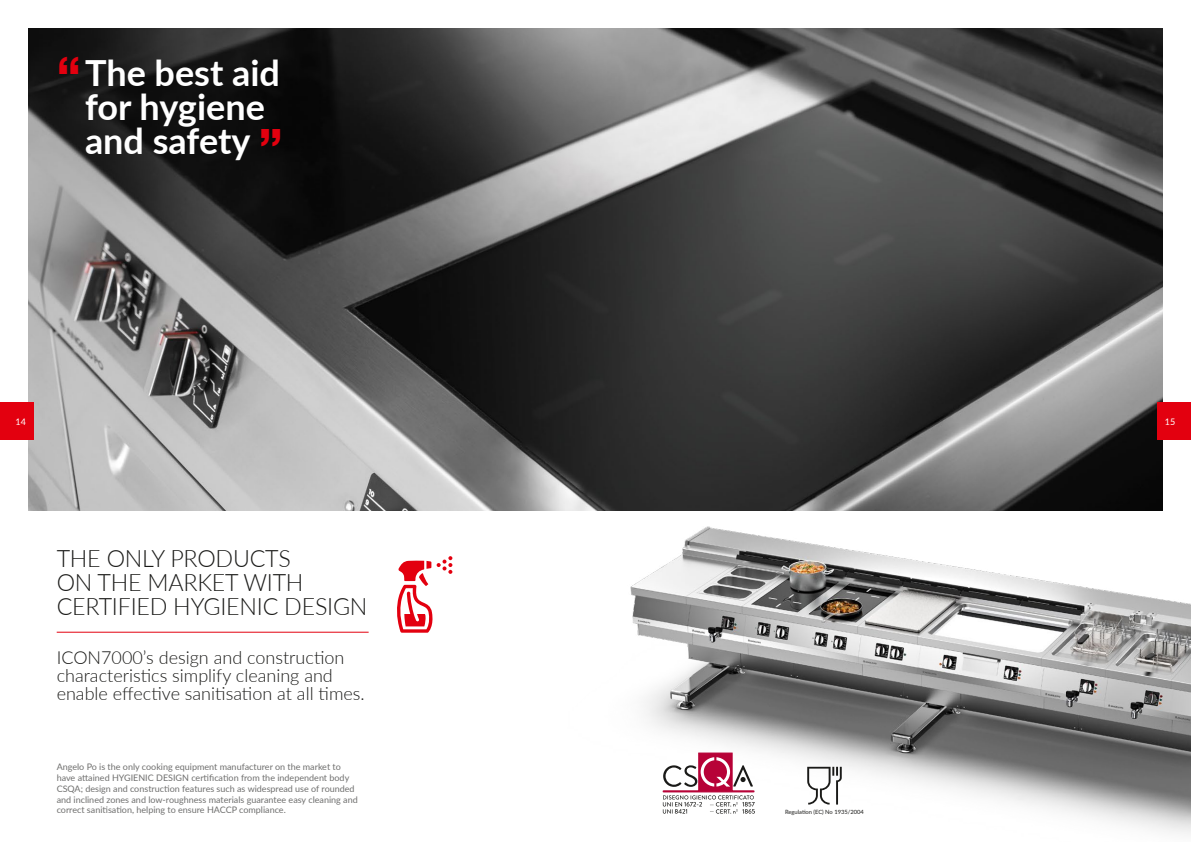
<style>
.page{position:relative;width:1191px;height:842px;background:#fff}
.page>*{position:absolute;margin:0;border:0;box-sizing:border-box;transform-origin:0 0}
.t1{font:800 48px "Helvetica Neue LT Std";color:#e3000f}
.t2{font:700 36px/34px "Lato";color:#fff;text-align:center}
.t3{font:300 24px/24px "Lato";letter-spacing:-.01em;color:#1a1a18}
.t4{font:300 18px/18px "Lato";color:#1a1a18}
.t5{font:9px/10.8px "Lato";color:#6f6f6e}
.t6{font:9px "Lato";color:#fff}
.t7{font:5.8px "Lato";color:#1a1a18}
.s1{font-family:"Helvetica Neue LT Std";font-weight:800;font-size:48px;color:#e3000f}
</style>
<div class="page">
<hr style="left:57px;top:632px;width:312px;height:1px;background:#e3000f">
<img style="left:28px;top:28px;width:1134px;height:482px">
<img style="left:517px;top:473px;width:674px;height:361px">
<svg style="left:807px;top:767px;width:34px;height:37px"></svg>
<div style="left:663px;top:791px;width:91px;height:1px;border:1px solid #b70237"></div>
<svg style="left:663px;top:757px;width:90px;height:30px"></svg>
<svg style="left:663px;top:795px;width:92px;height:19px"></svg>
<svg style="left:397px;top:556px;width:55px;height:77px"></svg>
<div style="left:0;top:402px;width:34px;height:38px;background:#e3000f"></div>
<div style="left:1156px;top:402px;width:35px;height:38px;background:#e3000f"></div>
<h2 class="t2" style="left:57px;top:54px;width:225px"><span class="s1">“</span>The best aid for hygiene and safety</h2>
<h1 class="t1" style="left:283px;top:157px;width:25px;rotate:-180deg">“</h1>
<p class="t6" style="left:16px;top:415px;width:12px">14</p>
<p class="t6" style="left:1165px;top:415px;width:12px">15</p>
<h3 class="t3" style="left:57px;top:546px;width:312px">THE ONLY PRODUCTS<br>ON THE MARKET WITH<br>CERTIFIED HYGIENIC DESIGN</h3>
<h3 class="t4" style="left:57px;top:648px;width:309px">ICON7000’s design and construction characteristics simplify cleaning and enable effective sanitisation at all times.</h3>
<p class="t5" style="left:57px;top:761px;width:302px">Angelo Po is the only cooking equipment manufacturer on the market to have attained HYGIENIC DESIGN certification from the independent body CSQA; design and construction features such as widespread use of rounded and inclined zones and low-roughness materials guarantee easy cleaning and correct sanitisation, helping to ensure HACCP compliance.</p>
<p class="t7" style="left:785px;top:807px;width:80px">Regulation (EC) No 1935/2004</p>
</div>
